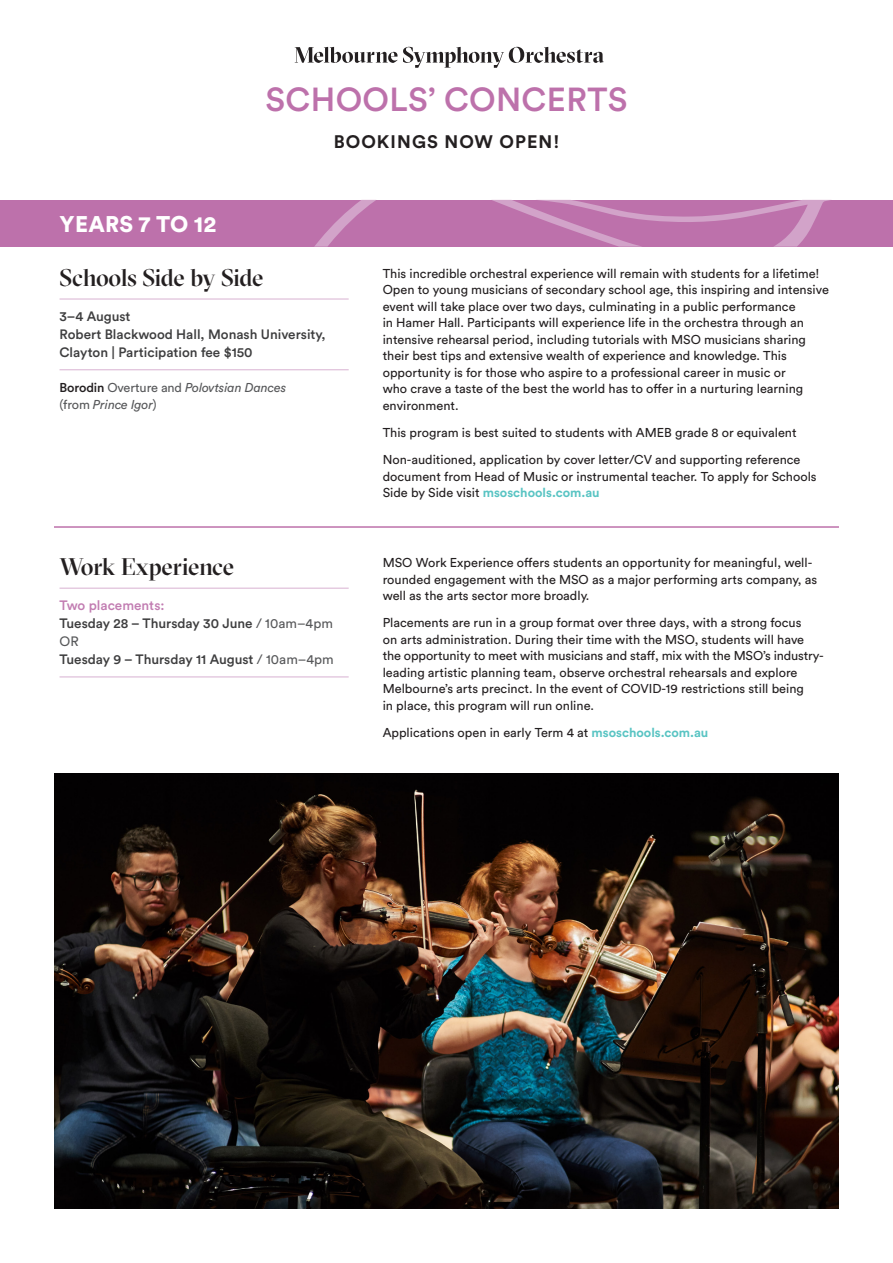
<style>
.page{position:relative;width:893px;height:1263px;background:#fff}
.page>*{position:absolute;margin:0;border:0;box-sizing:border-box;transform-origin:0 0}
.t1{font:500 33px "Circular Pro";letter-spacing:.01em;color:#bd71ab}
.Presenter___Date{font:500 24px "GT Sectra Display";letter-spacing:-.02em;color:#231f20}
.HEADERS_WITH_UNDERLI{font:900 22.5px "Circular Pro";letter-spacing:.01em;color:#fff}
.t2{font:700 18px "Circular Pro";letter-spacing:.06em;color:#231f20}
.Series___Date___Time{font:500 13.5px/18px "Circular Pro";color:#3e3e3f}
.Text{font:12.75px/16.5px "Circular Pro";color:#231f20}
.Orchestra___Rep{font:italic 12.75px/16.5px "Circular Pro";letter-spacing:-.01em;color:#57585a}
.s1{font-weight:500;font-style:normal;color:#231f20}
.s2{font-style:normal}
.s3{color:#c27db2}
.s4{font-weight:400;color:#57585a}
.s5{font-weight:700;color:#59c4c3}
</style>
<div class="page">
<svg style="left:295px;top:47px;width:309px;height:21px"></svg>
<div style="left:0;top:200px;width:893px;height:47px;background:#bd71ab"></div>
<svg style="left:492px;top:200px;width:338px;height:47px"></svg>
<svg style="left:314px;top:200px;width:62px;height:47px"></svg>
<hr style="left:60px;top:299px;width:289px;height:1px;background:#d8b1d1">
<hr style="left:60px;top:369px;width:289px;height:1px;background:#d8b1d1">
<hr style="left:60px;top:588px;width:289px;height:1px;background:#d8b1d1">
<hr style="left:60px;top:676px;width:289px;height:1px;background:#d8b1d1">
<hr style="left:54px;top:526px;width:785px;height:2px;background:#bd71ab">
<img style="left:54px;top:774px;width:785px;height:435px">
<p class="t1" style="left:265px;top:77px;width:364px">SCHOOLS’ CONCERTS</p>
<p class="t2" style="left:334px;top:129px;width:227px">BOOKINGS NOW OPEN!</p>
<p class="HEADERS_WITH_UNDERLI" style="left:60px;top:209px;width:158px">YEARS 7 TO 12</p>
<p class="Presenter___Date" style="left:60px;top:262px;width:206px">Schools Side by Side</p>
<p class="Series___Date___Time" style="left:60px;top:306px;width:268px">3–4 August<br>Robert Blackwood Hall, Monash University,<br>Clayton | Participation fee $150</p>
<p class="Orchestra___Rep" style="left:60px;top:379px;width:228px"><span class="s1">Borodin</span> <span class="s2">Overture and</span> Polovtsian Dances <span class="s2">(from</span> Prince Igor<span class="s2">)</span></p>
<p class="Presenter___Date" style="left:60px;top:551px;width:176px">Work Experience</p>
<p class="Series___Date___Time" style="left:60px;top:595px;width:276px"><span class="s3">Two placements:<br></span>Tuesday 28 – Thursday 30 June <span class="s4">/ 10am–4pm<br>OR<br></span>Tuesday 9 – Thursday 11 August <span class="s4">/ 10am–4pm</span></p>
<p class="Text" style="left:383px;top:265px;width:448px">This incredible orchestral experience will remain with students for a lifetime!<br>Open to young musicians of secondary school age, this inspiring and intensive event will take place over two days, culminating in a public performance<br>in Hamer Hall. Participants will experience life in the orchestra through an intensive rehearsal period, including tutorials with MSO musicians sharing their best tips and extensive wealth of experience and knowledge. This opportunity is for those who aspire to a professional career in music or<br>who crave a taste of the best the world has to offer in a nurturing learning environment.</p>
<p class="Text" style="left:383px;top:424px;width:415px">This program is best suited to students with AMEB grade 8 or equivalent</p>
<p class="Text" style="left:383px;top:451px;width:435px">Non-auditioned, application by cover letter/CV and supporting reference document from Head of Music or instrumental teacher. To apply for Schools<br>Side by Side visit <span class="s5">msoschools.com.au</span></p>
<p class="Text" style="left:383px;top:554px;width:436px">MSO Work Experience offers students an opportunity for meaningful, well&shy;rounded engagement with the MSO as a major performing arts company, as well as the arts sector more broadly.</p>
<p class="Text" style="left:383px;top:614px;width:443px">Placements are run in a group format over three days, with a strong focus<br>on arts administration. During their time with the MSO, students will have the opportunity to meet with musicians and staff, mix with the MSO’s industry&shy;leading artistic planning team, observe orchestral rehearsals and explore Melbourne’s arts precinct. In the event of COVID-19 restrictions still being<br>in place, this program will run online.</p>
<p class="Text" style="left:383px;top:724px;width:327px">Applications open in early Term 4 at <span class="s5">msoschools.com.au</span></p>
</div>
